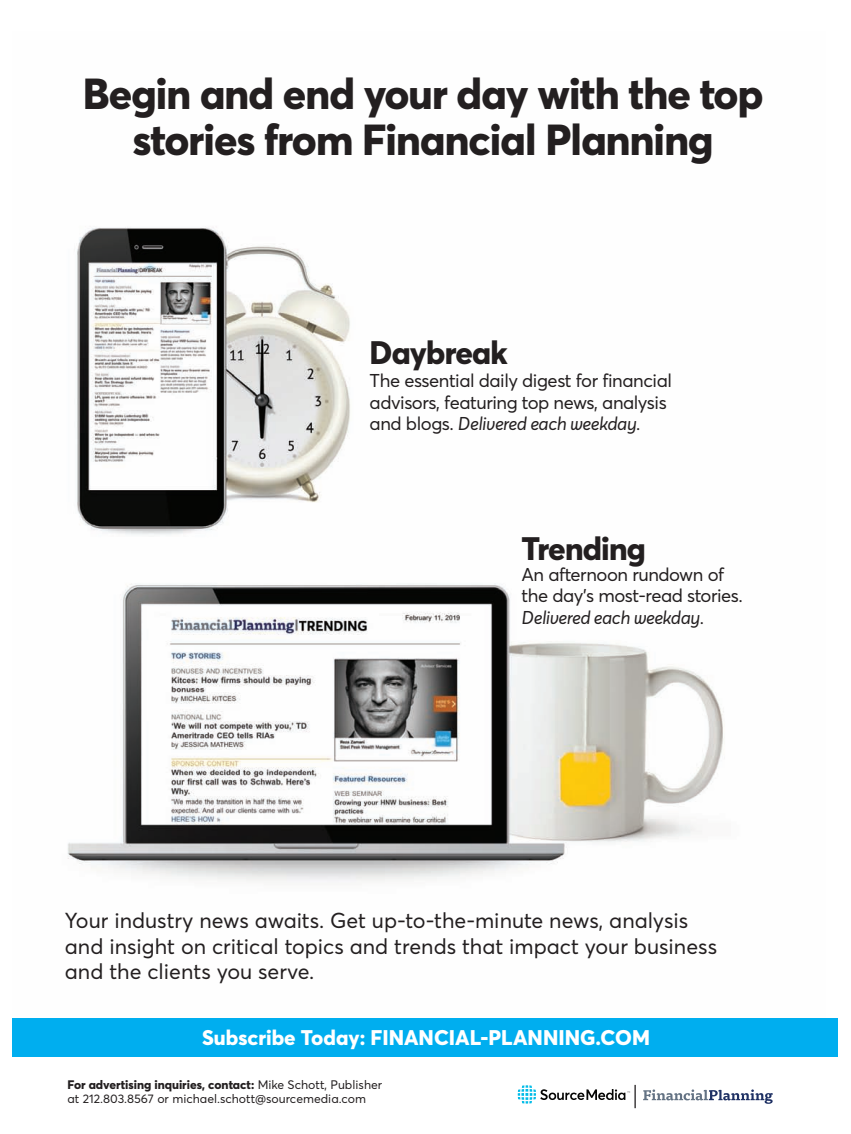
<style>
.page{position:relative;width:851px;height:1134px;background:#fff}
.page>*{position:absolute;margin:0;border:0;box-sizing:border-box;transform-origin:0 0}
.t1{font:800 42.9px/45.9px "Averta";letter-spacing:-.02em;color:#231f20;text-align:center}
.t2{font:800 32.1px "Averta";letter-spacing:-.025em;color:#231f20}
.t3{font:21.45px/25.7px "Averta";color:#231f20}
.t4{font:800 21px "Averta";color:#fff}
.t5{font:18.3px/21.5px "Averta";letter-spacing:-.025em;color:#231f20}
.t6{font:12.3px/14.7px "Averta";color:#231f20}
.s1{font-style:italic}
.s2{font-weight:800}
</style>
<div class="page">
<img style="left:67px;top:227px;width:657px;height:654px">
<div style="left:12px;top:1018px;width:825px;height:38px;background:#00aeef"></div>
<svg style="left:643px;top:1089px;width:129px;height:15px"></svg>
<svg style="left:517px;top:1085px;width:118px;height:23px"></svg>
<p class="t1" style="left:83px;top:70px;width:682px">Begin and end your day with the top stories from Financial Planning</p>
<p class="t2" style="left:369px;top:332px;width:139px">Daybreak</p>
<p class="t5" style="left:369px;top:370px;width:304px">The essential daily digest for financial advisors, featuring top news, analysis and blogs. <span class="s1">Delivered each weekday.</span></p>
<p class="t2" style="left:521px;top:528px;width:126px">Trending</p>
<p class="t5" style="left:521px;top:564px;width:223px">An afternoon rundown of the day’s most-read stories.<br><span class="s1">Delivered each weekday.</span></p>
<p class="t3" style="left:65px;top:907px;width:653px">Your industry news awaits. Get up-to-the-minute news, analysis and insight on critical topics and trends that impact your business and the clients you serve.</p>
<p class="t4" style="left:202px;top:1024px;width:449px">Subscribe Today: FINANCIAL-PLANNING.COM</p>
<p class="t6" style="left:68px;top:1077px;width:316px"><span class="s2">For advertising inquiries, contact:</span> Mike Schott, Publisher at 212.803.8567 or michael.schott@sourcemedia.com</p>
</div>
